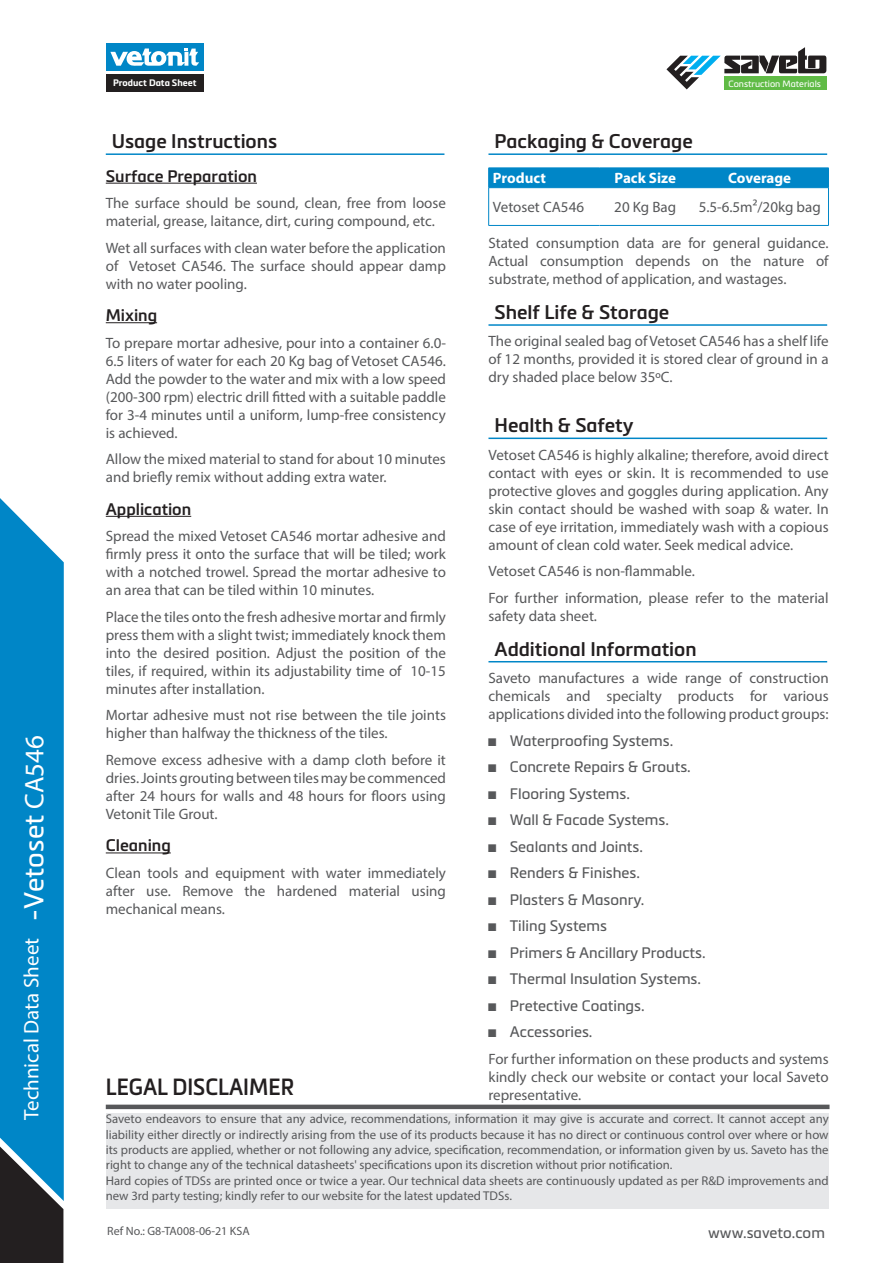
<style>
.page{position:relative;width:893px;height:1263px;background:#fff}
.page>*{position:absolute;margin:0;border:0;box-sizing:border-box;transform-origin:0 0}
.t1{font:600 27px "Metronic Pro";color:#fff}
.t2{font:700 23.1px "Metronic Pro Air";color:#231f20;scale:.91 1}
.t3{font:21px "Myriad Pro";color:#fff}
.t4{font:700 19.5px "Metronic Pro Air";color:#231f20}
.t5{font:700 16.5px "Metronic Pro Air";color:#231f20}
.t6{font:15px/18px "Myriad Pro";color:#57585a;text-align:justify}
.t7{font:600 15px/26.5px "Metronic Pro";color:#57585a}
.t8{font:700 15px "Myriad Pro";color:#fff}
.t9{font:12.75px/15.3px "Myriad Pro";color:#57585a}
.t10{font:12px "Myriad Pro";color:#57585a}
.t11{font:700 9.3px "Metronic Pro";color:#fff}
.t12{font:600 9px "Metronic Pro";color:#fff}
.s1{font-family:"Myriad Pro";font-weight:400}
</style>
<div class="page">
<div style="left:106px;top:1104px;width:723px;height:5px;background:#57585a"></div>
<div style="left:106px;top:1114px;width:723px;height:95px;background:#e6e7e9"></div>
<div style="left:0;top:1201px;width:63px;height:62px;background:#231f20"></div>
<svg style="left:0;top:498px;width:64px;height:703px;background:#1089c4"></svg>
<div style="left:724px;top:77px;width:102px;height:13px;background:#60bb46"></div>
<svg style="left:666px;top:47px;width:160px;height:42px"></svg>
<div style="left:106px;top:74px;width:97px;height:18px;background:#231f20"></div>
<div style="left:106px;top:43px;width:97px;height:28px;background:#0086c7"></div>
<svg style="left:110px;top:49px;width:89px;height:17px"></svg>
<hr style="left:106px;top:183px;width:151px;height:1px;background:#231f20">
<hr style="left:106px;top:322px;width:51px;height:1px;background:#231f20">
<hr style="left:106px;top:516px;width:85px;height:1px;background:#231f20">
<hr style="left:106px;top:852px;width:65px;height:1px;background:#231f20">
<hr style="left:106px;top:153px;width:338px;height:2px;background:#0086c7">
<hr style="left:488px;top:153px;width:339px;height:2px;background:#0086c7">
<div style="left:488px;top:168px;width:341px;height:20px;background:#0086c7"></div>
<hr style="left:488px;top:188px;width:1px;height:37px;background:#0086c7">
<hr style="left:828px;top:188px;width:1px;height:37px;background:#0086c7">
<hr style="left:488px;top:225px;width:112px;height:1px;background:#0086c7">
<hr style="left:600px;top:225px;width:91px;height:1px;background:#0086c7">
<hr style="left:691px;top:225px;width:138px;height:1px;background:#0086c7">
<hr style="left:488px;top:324px;width:339px;height:2px;background:#0086c7">
<hr style="left:488px;top:438px;width:339px;height:1px;background:#0086c7">
<hr style="left:488px;top:661px;width:339px;height:1px;background:#0086c7">
<h1 class="t1" style="left:21px;top:921px;width:188px;rotate:-90deg">-Vetoset <span class="s1">CA546</span></h1>
<h3 class="t3" style="left:18px;top:1120px;width:184px;rotate:-90deg">Technical Data Sheet</h3>
<p class="t11" style="left:113px;top:78px;width:85px">Product Data Sheet</p>
<h3 class="t4" style="left:112px;top:132px;width:167px">Usage Instructions</h3>
<p class="t5" style="left:106px;top:168px;width:153px">Surface Preparation</p>
<p class="t6" style="left:106px;top:194px;width:342px">The surface should be sound, clean, free from loose material, grease, laitance, dirt, curing compound, etc.</p>
<p class="t6" style="left:106px;top:238px;width:342px">Wet all surfaces with clean water before the application of Vetoset CA546. The surface should appear damp with no water pooling.</p>
<p class="t5" style="left:106px;top:308px;width:53px">Mixing</p>
<p class="t6" style="left:106px;top:333px;width:342px">To prepare mortar adhesive, pour into a container 6.0- 6.5 liters of water for each 20 Kg bag of Vetoset CA546.<br>Add the powder to the water and mix with a low speed (200-300 rpm) electric drill fitted with a suitable paddle for 3-4 minutes until a uniform, lump-free consistency is achieved.</p>
<p class="t6" style="left:106px;top:450px;width:342px">Allow the mixed material to stand for about 10 minutes and briefly remix without adding extra water.</p>
<p class="t5" style="left:106px;top:501px;width:87px">Application</p>
<p class="t6" style="left:106px;top:527px;width:342px">Spread the mixed Vetoset CA546 mortar adhesive and firmly press it onto the surface that will be tiled; work with a notched trowel. Spread the mortar adhesive to an area that can be tiled within 10 minutes.</p>
<p class="t6" style="left:106px;top:607px;width:342px">Place the tiles onto the fresh adhesive mortar and firmly press them with a slight twist; immediately knock them into the desired position. Adjust the position of the tiles, if required, within its adjustability time of 10-15 minutes after installation.</p>
<p class="t6" style="left:106px;top:706px;width:342px">Mortar adhesive must not rise between the tile joints higher than halfway the thickness of the tiles.</p>
<p class="t6" style="left:106px;top:750px;width:342px">Remove excess adhesive with a damp cloth before it dries. Joints grouting between tiles may be commenced after 24 hours for walls and 48 hours for floors using Vetonit Tile Grout.</p>
<p class="t5" style="left:106px;top:838px;width:67px">Cleaning</p>
<p class="t6" style="left:106px;top:863px;width:342px">Clean tools and equipment with water immediately after use. Remove the hardened material using mechanical means.</p>
<h2 class="t2" style="left:106px;top:1076px;width:208px">LEGAL DISCLAIMER</h2>
<p class="t12" style="left:728px;top:79px;width:94px">Construction Materials</p>
<h3 class="t4" style="left:494px;top:132px;width:200px">Packaging &amp; Coverage</h3>
<p class="t8" style="left:493px;top:169px;width:55px">Product</p>
<p class="t8" style="left:615px;top:169px;width:63px">Pack Size</p>
<p class="t8" style="left:728px;top:169px;width:64px">Coverage</p>
<p class="t6" style="left:493px;top:198px;width:93px">Vetoset CA546</p>
<p class="t6" style="left:614px;top:198px;width:63px">20 Kg Bag</p>
<p class="t6" style="left:699px;top:198px;width:124px">5.5-6.5m²/20kg bag</p>
<p class="t6" style="left:488px;top:234px;width:342px">Stated consumption data are for general guidance.<br>Actual consumption depends on the nature of substrate, method of application, and wastages.</p>
<h3 class="t4" style="left:494px;top:303px;width:176px">Shelf Life &amp; Storage</h3>
<p class="t6" style="left:488px;top:332px;width:342px">The original sealed bag of Vetoset CA546 has a shelf life of 12 months, provided it is stored clear of ground in a dry shaded place below 35ºC.</p>
<h3 class="t4" style="left:494px;top:416px;width:141px">Health &amp; Safety</h3>
<p class="t6" style="left:488px;top:445px;width:342px">Vetoset CA546 is highly alkaline; therefore, avoid direct contact with eyes or skin. It is recommended to use protective gloves and goggles during application. Any skin contact should be washed with soap &amp; water. In case of eye irritation, immediately wash with a copious amount of clean cold water. Seek medical advice.</p>
<p class="t6" style="left:488px;top:557px;width:342px;line-height:26.5px">Vetoset CA546 is non-flammable.<br>For further information, please refer to the material</p>
<p class="t6" style="left:488px;top:606px;width:110px">safety data sheet.</p>
<h3 class="t4" style="left:494px;top:640px;width:204px">Additional Information</h3>
<p class="t6" style="left:488px;top:669px;width:342px">Saveto manufactures a wide range of construction chemicals and specialty products for various applications divided into the following product groups:</p>
<p class="t7" style="left:488px;top:728px;width:219px">u Waterproofing Systems.<br>u Concrete Repairs &amp; Grouts.<br>u Flooring Systems.<br>u Wall &amp; Facade Systems.<br>u Sealants and Joints.<br>u Renders &amp; Finishes.<br>u Plasters &amp; Masonry.<br>u Tiling Systems<br>u Primers &amp; Ancillary Products. u Thermal Insulation Systems. u Pretective Coatings.<br>u Accessories.</p>
<p class="t6" style="left:488px;top:1049px;width:342px">For further information on these products and systems kindly check our website or contact your local Saveto representative.</p>
<p class="t9" style="left:106px;top:1111px;width:724px">Saveto endeavors to ensure that any advice, recommendations, information it may give is accurate and correct. It cannot accept any liability either directly or indirectly arising from the use of its products because it has no direct or continuous control over where or how its products are applied, whether or not following any advice, specification, recommendation, or information given by us. Saveto has the right to change any of the technical datasheets' specifications upon its discretion without prior notification.<br>Hard copies of TDSs are printed once or twice a year. Our technical data sheets are continuously updated as per R&amp;D improvements and new 3rd party testing; kindly refer to our website for the latest updated TDSs.</p>
<p class="t10" style="left:107px;top:1224px;width:144px">Ref No.: G8-TA008-06-21 KSA</p>
<p class="t7" style="left:708px;top:1220px;width:118px">www.saveto.com</p>
</div>
